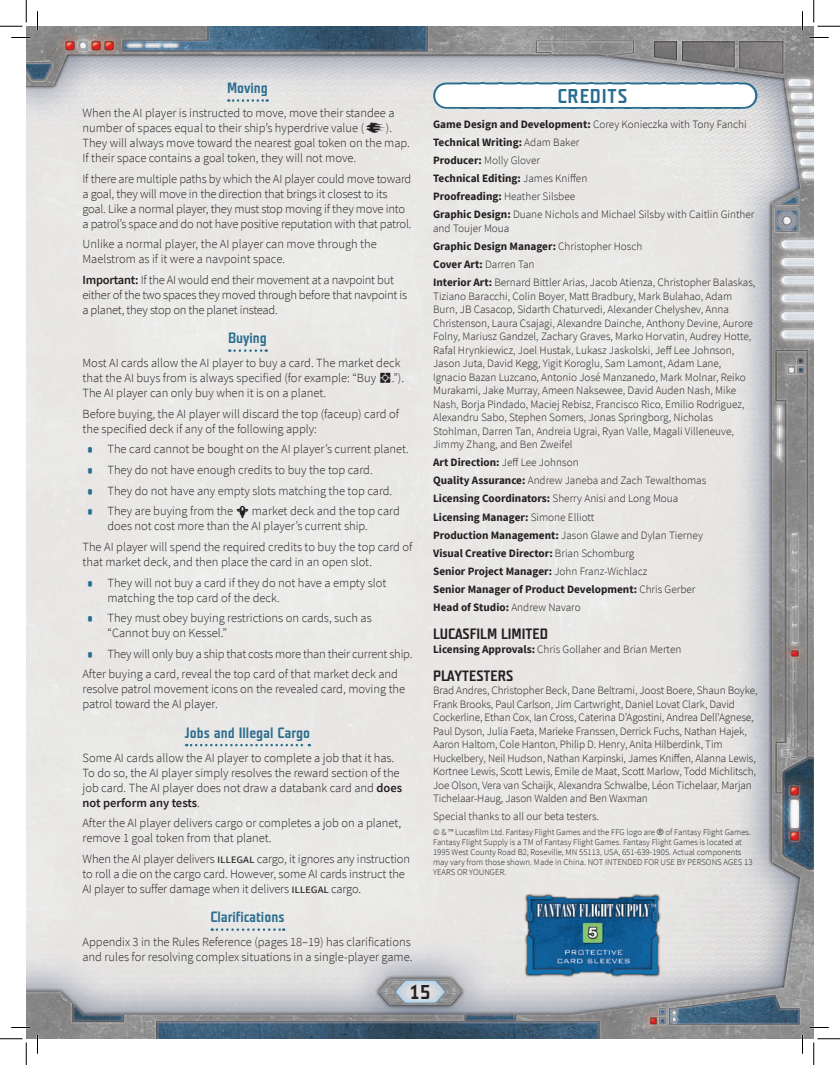
<style>
.page{position:relative;width:840px;height:1065px;background:#fff}
.page>*{position:absolute;margin:0;border:0;box-sizing:border-box;transform-origin:0 0}
.t1{font:20px "Teuton Fett";letter-spacing:.04em;color:#2b6d8e}
.t2{font:20px "Teuton Fett";color:#231f20}
.t3{font:15px "Teuton Fett";color:#2b6d8e}
.t4{font:15px "Teuton Fett";color:#231f20}
.t5{font:300 12.5px/15px "Source Sans Pro";color:#231f20}
.t6{font:300 12.5px/15px "Source Sans Pro";letter-spacing:-.02em;color:#231f20}
.t7{font:300 11.25px/13.5px "Source Sans Pro";color:#231f20}
.t8{font:700 11.25px/18.1px "Source Sans Pro";color:#231f20}
.t9{font:300 8.75px/10px "Source Sans Pro";color:#231f20}
.s1{font-weight:600}
.s2{font-family:"Teuton Fett";font-weight:400;color:#2b6d8e}
.s3{font-weight:400}
.s4{font-weight:700}
.s5{font-weight:300}
.s6{font-family:"Avenir"}
</style>
<div class="page">
<img style="left:26px;top:26px;width:788px;height:1013px">
<svg style="left:446px;top:82px;width:298px;height:27px"></svg>
<svg style="left:228px;top:99px;width:40px;height:3px"></svg>
<svg style="left:229px;top:349px;width:38px;height:3px"></svg>
<svg style="left:186px;top:744px;width:124px;height:2px"></svg>
<svg style="left:212px;top:928px;width:72px;height:3px"></svg>
<img style="left:517px;top:888px;width:151px;height:95px">
<svg style="left:11px;top:37px;width:19px;height:1px"></svg>
<svg style="left:810px;top:37px;width:19px;height:1px"></svg>
<svg style="left:11px;top:1027px;width:19px;height:1px"></svg>
<svg style="left:810px;top:1027px;width:19px;height:1px"></svg>
<svg style="left:37px;top:11px;width:1px;height:19px"></svg>
<svg style="left:37px;top:1035px;width:1px;height:19px"></svg>
<svg style="left:802px;top:11px;width:1px;height:19px"></svg>
<svg style="left:802px;top:1035px;width:1px;height:19px"></svg>
<svg style="left:0;top:0;width:27px;height:27px"></svg>
<svg style="left:0;top:1039px;width:27px;height:26px"></svg>
<svg style="left:814px;top:0;width:26px;height:27px"></svg>
<svg style="left:814px;top:1039px;width:26px;height:26px"></svg>
<svg style="left:367px;top:123px;width:19px;height:10px"></svg>
<svg style="left:380px;top:373px;width:10px;height:10px"></svg>
<svg style="left:237px;top:506px;width:11px;height:12px"></svg>
<p class="t3" style="left:227px;top:80px;width:42px">Moving</p>
<p class="t5" style="left:82px;top:105px;width:314px">When the AI player is instructed to move, move their standee a number of spaces equal to their ship’s hyperdrive value (</p>
<p class="t5" style="left:82px;top:120px;width:329px;text-indent:303px">).<br>They will always move toward the nearest goal token on the map.<br>If their space contains a goal token, they will not move.</p>
<p class="t5" style="left:82px;top:171px;width:331px">If there are multiple paths by which the AI player could move toward a goal, they will move in the direction that brings it closest to its goal. Like a normal player, they must stop moving if they move into a patrol’s space and do not have positive reputation with that patrol.</p>
<p class="t5" style="left:82px;top:237px;width:296px">Unlike a normal player, the AI player can move through the<br>Maelstrom as if it were a navpoint space.</p>
<p class="t6" style="left:82px;top:272px;width:326px"><span class="s1">Important:</span> If the AI would end their movement at a navpoint but either of the two spaces they moved through before that navpoint is a planet, they stop on the planet instead.</p>
<p class="t3" style="left:228px;top:330px;width:40px">Buying</p>
<p class="t5" style="left:82px;top:355px;width:323px">Most AI cards allow the AI player to buy a card. The market deck that the AI buys from is always specified (for example: “Buy .”).<br>The AI player can only buy when it is on a planet.</p>
<p class="t5" style="left:82px;top:406px;width:318px">Before buying, the AI player will discard the top (faceup) card of the specified deck if any of the following apply:</p>
<p class="t5" style="left:88px;top:442px;width:323px"><span class="s2">•</span> The card cannot be bought on the AI player’s current planet.</p>
<p class="t5" style="left:88px;top:462px;width:287px"><span class="s2">•</span> They do not have enough credits to buy the top card.</p>
<p class="t5" style="left:88px;top:483px;width:306px"><span class="s2">•</span> They do not have any empty slots matching the top card.</p>
<p class="t5" style="left:88px;top:504px;width:147px"><span class="s2">•</span> They are buying from the</p>
<p class="t5" style="left:108px;top:504px;width:294px;text-indent:144px">market deck and the top card does not cost more than the AI player’s current ship.</p>
<p class="t5" style="left:82px;top:539px;width:331px">The AI player will spend the required credits to buy the top card of that market deck, and then place the card in an open slot.</p>
<p class="t5" style="left:108px;top:575px;width:280px;text-indent:-20px"><span class="s2">•</span> They will not buy a card if they do not have a empty slot matching the top card of the deck.</p>
<p class="t5" style="left:108px;top:610px;width:266px;text-indent:-20px"><span class="s2">•</span> They must obey buying restrictions on cards, such as “Cannot buy on Kessel.”</p>
<p class="t5" style="left:82px;top:643px;width:332px;line-height:20.6px;text-indent:5px"><span class="s2">•</span> They will only buy a ship that costs more than their current ship.<br>After buying a card, reveal the top card of that market deck and</p>
<p class="t5" style="left:82px;top:682px;width:324px">resolve patrol movement icons on the revealed card, moving the patrol toward the AI player.</p>
<p class="t3" style="left:185px;top:725px;width:127px">Jobs and Illegal Cargo</p>
<p class="t5" style="left:82px;top:750px;width:321px">Some AI cards allow the AI player to complete a job that it has.<br>To do so, the AI player simply resolves the reward section of the job card. The AI player does not draw a databank card and <span class="s1">does not perform any tests</span>.</p>
<p class="t5" style="left:82px;top:816px;width:320px">After the AI player delivers cargo or completes a job on a planet, remove 1 goal token from that planet.</p>
<p class="t5" style="left:82px;top:851px;width:329px">When the AI player delivers <span class="s3">illegal</span> cargo, it ignores any instruction to roll a die on the cargo card. However, some AI cards instruct the<br>AI player to suffer damage when it delivers <span class="s3">illegal</span> cargo.</p>
<p class="t3" style="left:211px;top:909px;width:75px">Clarifications</p>
<p class="t5" style="left:82px;top:934px;width:332px">Appendix 3 in the Rules Reference (pages 18–19) has clarifications and rules for resolving complex situations in a single-player game.</p>
<h1 class="t1" style="left:558px;top:86px;width:71px">CREDITS</h1>
<p class="t7" style="left:433px;top:115px;width:323px;line-height:18.1px"><span class="s4">Game Design and Development:</span> Corey Konieczka with Tony Fanchi <span class="s4">Technical Writing:</span> Adam Baker<br><span class="s4">Producer:</span> Molly Glover<br><span class="s4">Technical Editing:</span> James Kniffen<br><span class="s4">Proofreading:</span> Heather Silsbee<br><span class="s4">Graphic Design:</span> Duane Nichols and Michael Silsby with Caitlin Ginther</p>
<p class="t7" style="left:433px;top:219px;width:324px;line-height:18.1px">and Toujer Moua<br><span class="s4">Graphic Design Manager:</span> Christopher Hosch<br><span class="s4">Cover Art:</span> Darren Tan<br><span class="s4">Interior Art:</span> Bernard Bittler Arias, Jacob Atienza, Christopher Balaskas,</p>
<p class="t7" style="left:433px;top:289px;width:321px">Tiziano Baracchi, Colin Boyer, Matt Bradbury, Mark Bulahao, Adam Burn, JB Casacop, Sidarth Chaturvedi, Alexander Chelyshev, Anna Christenson, Laura Csajagi, Alexandre Dainche, Anthony Devine, Aurore Folny, Mariusz Gandzel, Zachary Graves, Marko Horvatin, Audrey Hotte, Rafal Hrynkiewicz, Joel Hustak, Lukasz Jaskolski, Jeff Lee Johnson, Jason Juta, David Kegg, Yigit Koroglu, Sam Lamont, Adam Lane, Ignacio Bazan Luzcano, Antonio José Manzanedo, Mark Molnar, Reiko Murakami, Jake Murray, Ameen Naksewee, David Auden Nash, Mike Nash, Borja Pindado, Maciej Rebisz, Francisco Rico, Emilio Rodriguez, Alexandru Sabo, Stephen Somers, Jonas Springborg, Nicholas Stohlman, Darren Tan, Andreia Ugrai, Ryan Valle, Magali Villeneuve, Jimmy Zhang, and Ben Zweifel</p>
<p class="t8" style="left:433px;top:453px;width:275px">Art Direction: <span class="s5">Jeff Lee Johnson<br></span>Quality Assurance: <span class="s5">Andrew Janeba and Zach Tewalthomas </span>Licensing Coordinators: <span class="s5">Sherry Anisi and Long Moua </span>Licensing Manager: <span class="s5">Simone Elliott<br></span>Production Management: <span class="s5">Jason Glawe and Dylan Tierney </span>Visual Creative Director: <span class="s5">Brian Schomburg<br></span>Senior Project Manager: <span class="s5">John Franz-Wichlacz<br></span>Senior Manager of Product Development: <span class="s5">Chris Gerber </span>Head of Studio: <span class="s5">Andrew Navaro</span></p>
<p class="t4" style="left:433px;top:626px;width:116px">LUCASFILM LIMITED</p>
<p class="t7" style="left:433px;top:642px;width:250px"><span class="s4">Licensing Approvals:</span> Chris Gollaher and Brian Merten</p>
<p class="t4" style="left:433px;top:668px;width:82px">PLAYTESTERS</p>
<p class="t7" style="left:433px;top:684px;width:326px">Brad Andres, Christopher Beck, Dane Beltrami, Joost Boere, Shaun Boyke, Frank Brooks, Paul Carlson, Jim Cartwright, Daniel Lovat Clark, David Cockerline, Ethan Cox, Ian Cross, Caterina D’Agostini, Andrea Dell’Agnese, Paul Dyson, Julia Faeta, Marieke Franssen, Derrick Fuchs, Nathan Hajek, Aaron Haltom, Cole Hanton, Philip D. Henry, Anita Hilberdink, Tim Huckelbery, Neil Hudson, Nathan Karpinski, James Kniffen, Alanna Lewis, Kortnee Lewis, Scott Lewis, Emile de Maat, Scott Marlow, Todd Michlitsch, Joe Olson, Vera van Schaijk, Alexandra Schwalbe, Léon Tichelaar, Marjan Tichelaar-Haug, Jason Walden and Ben Waxman</p>
<p class="t7" style="left:433px;top:810px;width:168px">Special thanks to all our beta testers.</p>
<p class="t9" style="left:433px;top:827px;width:321px">© &amp; ™ Lucasfilm Ltd. Fantasy Flight Games and the FFG logo are <span class="s6">®</span> of Fantasy Flight Games.<br>Fantasy Flight Supply is a TM of Fantasy Flight Games. Fantasy Flight Games is located at 1995 West County Road B2, Roseville, MN 55113, USA, 651-639-1905. Actual components may vary from those shown. Made in China. NOT INTENDED FOR USE BY PERSONS AGES 13<br>YEARS OR YOUNGER.</p>
<h1 class="t2" style="left:410px;top:982px;width:22px">15</h1>
</div>
